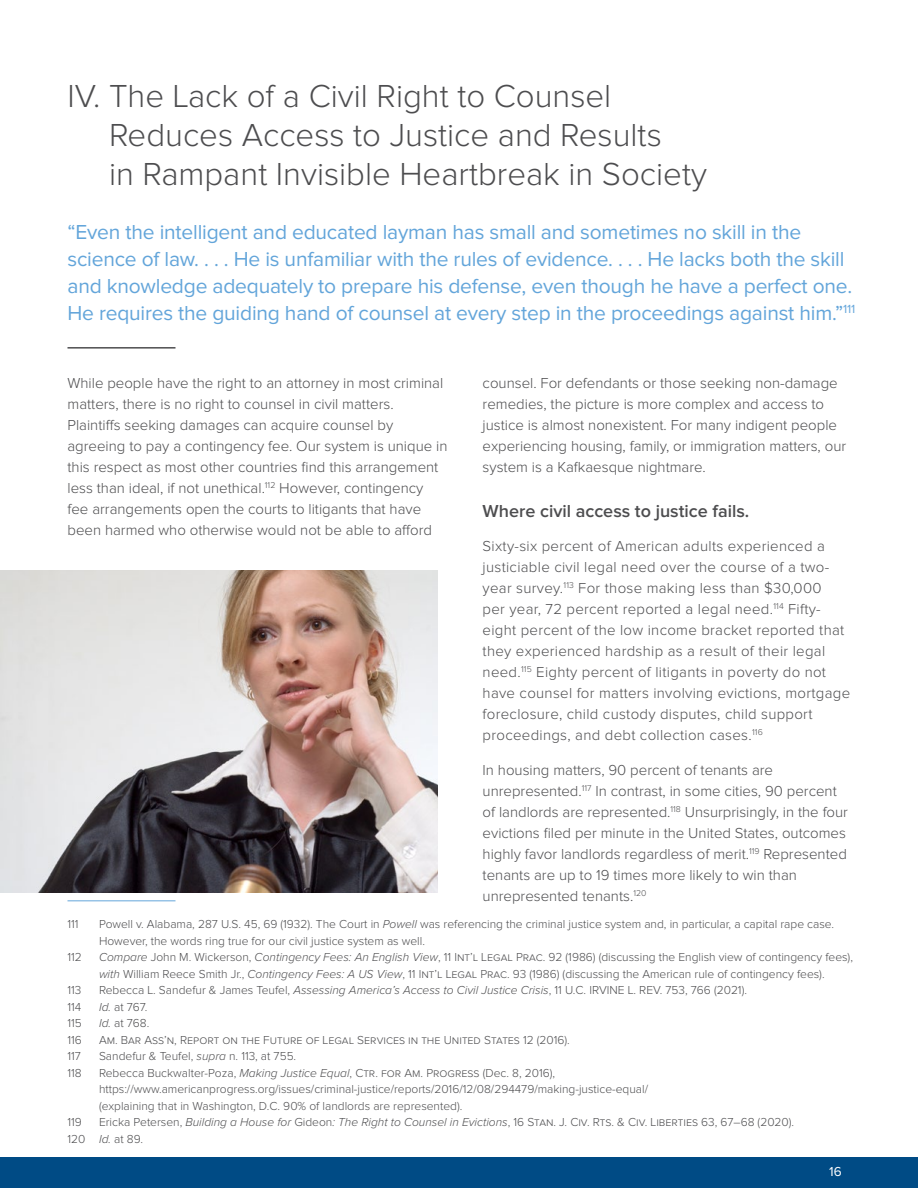
<style>
.page{position:relative;width:918px;height:1188px;background:#fff}
.page>*{position:absolute;margin:0;border:0;box-sizing:border-box;transform-origin:0 0}
.t1{font:300 33px/39px "Proxima Nova";color:#4d4d4f}
.t2{font:21px/27px "Proxima Nova";letter-spacing:-.01em;color:#63a5da}
.t3{font:600 18px "Proxima Nova";color:#4d4d4f}
.t4{font:300 15px/21px "Proxima Nova";color:#4d4d4f}
.t5{font:300 15px/21px "Proxima Nova";letter-spacing:.02em;color:#4d4d4f}
.t6{font:13.5px "Proxima Nova";color:#fff}
.t7{font:300 12px/16.5px "Proxima Nova";color:#4d4d4f}
.s1{font-style:italic}
</style>
<div class="page">
<div style="left:0;top:1158px;width:918px;height:30px;background:#004b85"></div>
<hr style="left:68px;top:347px;width:108px;height:2px;background:#4d4d4f">
<hr style="left:68px;top:900px;width:108px;height:1px;background:#63a5da">
<img style="left:0;top:570px;width:438px;height:322px">
<h1 class="t1" style="left:109px;top:78px;width:599px;text-indent:-42px">IV. The Lack of a Civil Right to Counsel<br>Reduces Access to Justice and Results<br>in Rampant Invisible Heartbreak in Society</h1>
<p class="t2" style="left:68px;top:219px;width:789px">“Even the intelligent and educated layman has small and sometimes no skill in the science of law. . . . He is unfamiliar with the rules of evidence. . . . He lacks both the skill and knowledge adequately to prepare his defense, even though he have a perfect one.<br>He requires the guiding hand of counsel at every step in the proceedings against him.”<sup>111</sup></p>
<p class="t4" style="left:68px;top:373px;width:381px">While people have the right to an attorney in most criminal matters, there is no right to counsel in civil matters.<br>Plaintiffs seeking damages can acquire counsel by agreeing to pay a contingency fee. Our system is unique in this respect as most other countries find this arrangement less than ideal, if not unethical.<sup>112</sup> However, contingency fee arrangements open the courts to litigants that have been harmed who otherwise would not be able to afford</p>
<p class="t4" style="left:483px;top:373px;width:365px">counsel. For defendants or those seeking non-damage remedies, the picture is more complex and access to justice is almost nonexistent. For many indigent people experiencing housing, family, or immigration matters, our system is a Kafkaesque nightmare.</p>
<h3 class="t3" style="left:483px;top:502px;width:268px">Where civil access to justice fails.</h3>
<p class="t5" style="left:483px;top:536px;width:369px">Sixty-six percent of American adults experienced a justiciable civil legal need over the course of a two&shy;year survey.<sup>113</sup> For those making less than $30,000<br>per year, 72 percent reported a legal need.<sup>114</sup> Fifty&shy;eight percent of the low income bracket reported that they experienced hardship as a result of their legal need.<sup>115</sup> Eighty percent of litigants in poverty do not have counsel for matters involving evictions, mortgage foreclosure, child custody disputes, child support proceedings, and debt collection cases.<sup>116</sup></p>
<p class="t4" style="left:483px;top:760px;width:367px">In housing matters, 90 percent of tenants are unrepresented.<sup>117</sup> In contrast, in some cities, 90 percent of landlords are represented.<sup>118</sup> Unsurprisingly, in the four evictions filed per minute in the United States, outcomes highly favor landlords regardless of merit.<sup>119</sup> Represented tenants are up to 19 times more likely to win than unrepresented tenants.<sup>120</sup></p>
<p class="t7" style="left:68px;top:916px;width:13px">111</p>
<p class="t7" style="left:99px;top:916px;width:737px">Powell v. Alabama, 287 U.S. 45, 69 (1932). The Court in <span class="s1">Powell</span> was referencing the criminal justice system and, in particular, a capital rape case.<br>However, the words ring true for our civil justice system as well.</p>
<p class="t7" style="left:68px;top:949px;width:16px">112</p>
<p class="t7" style="left:99px;top:949px;width:756px"><span class="s1">Compare</span> John M. Wickerson, <span class="s1">Contingency Fees: An English View</span>, 11 Int’l Legal Prac. 92 (1986) (discussing the English view of contingency fees), <span class="s1">with</span> William Reece Smith Jr., <span class="s1">Contingency Fees: A US View</span>, 11 Int’l Legal Prac. 93 (1986) (discussing the American rule of contingency fees).</p>
<p class="t7" style="left:68px;top:982px;width:15px">113</p>
<p class="t7" style="left:99px;top:982px;width:650px">Rebecca L. Sandefur &amp; James Teufel, <span class="s1">Assessing America’s Access to Civil Justice Crisis</span>, 11 U.C. IRVINE L. REV. 753, 766 (2021).</p>
<p class="t7" style="left:68px;top:999px;width:15px">114</p>
<p class="t7" style="left:99px;top:999px;width:50px"><span class="s1">Id.</span> at 767.</p>
<p class="t7" style="left:68px;top:1015px;width:16px">115</p>
<p class="t7" style="left:99px;top:1015px;width:52px"><span class="s1">Id.</span> at 768.</p>
<p class="t7" style="left:68px;top:1032px;width:16px">116</p>
<p class="t7" style="left:99px;top:1032px;width:472px">Am. Bar Ass’n, Report on the Future of Legal Services in the United States 12 (2016).</p>
<p class="t7" style="left:68px;top:1048px;width:15px">117</p>
<p class="t7" style="left:99px;top:1048px;width:199px">Sandefur &amp; Teufel, <span class="s1">supra</span> n. 113, at 755.</p>
<p class="t7" style="left:68px;top:1065px;width:16px">118</p>
<p class="t7" style="left:99px;top:1065px;width:551px">Rebecca Buckwalter-Poza, <span class="s1">Making Justice Equal</span>, Ctr. for Am. Progress (Dec. 8, 2016), https://www.americanprogress.org/issues/criminal-justice/reports/2016/12/08/294479/making-justice-equal/ (explaining that in Washington, D.C. 90% of landlords are represented).</p>
<p class="t7" style="left:68px;top:1114px;width:16px">119</p>
<p class="t7" style="left:68px;top:1114px;width:728px;text-indent:32px">Ericka Petersen, <span class="s1">Building a House for</span> Gideon<span class="s1">: The Right to Counsel in Evictions</span>, 16 Stan. J. Civ. Rts. &amp; Civ. Liberties 63, 67–68 (2020).<br>120 <span class="s1">Id.</span> at 89.</p>
<p class="t6" style="left:829px;top:1165px;width:14px">16</p>
</div>
